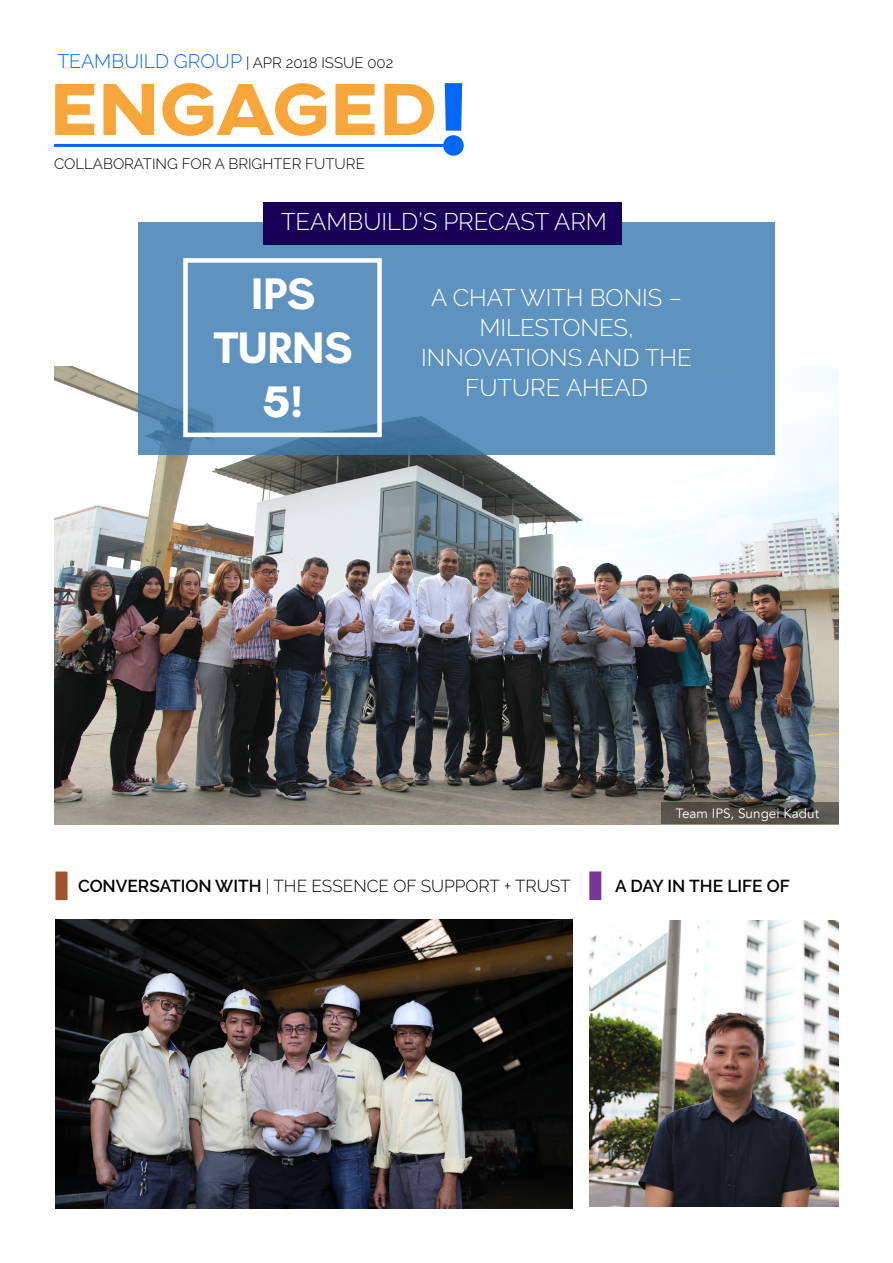
<style>
.page{position:relative;width:893px;height:1263px;background:#fff}
.page>*{position:absolute;margin:0;border:0;box-sizing:border-box;transform-origin:0 0}
.t1{font:800 105px "AXIS";color:#0367fb}
.t2{font:800 75px "AXIS";color:#f8a53a}
.t3{font:700 45px/54px "Industri";color:#fff;text-align:center}
.t4{font:300 24px/30px "Raleway";color:#fff;text-align:center}
.t5{font:300 17.25px "Raleway";color:#000}
.t6{font:600 17.25px "Raleway";color:#000}
.t7{font:300 15px "Raleway";color:#000}
.t8{font:13.5px "Avenir";color:#fff}
.s1{font-size:19.5px;color:#0367fb}
.s2{font-weight:600}
</style>
<div class="page">
<div style="left:56px;top:871px;width:12px;height:29px;background:#a0522d"></div>
<div style="left:589px;top:871px;width:12px;height:29px;background:#743799"></div>
<img style="left:56px;top:919px;width:517px;height:290px">
<hr style="left:54px;top:144px;width:402px;height:3px;background:#0367fb">
<img style="left:589px;top:920px;width:250px;height:286px">
<img style="left:54px;top:367px;width:785px;height:457px">
<svg style="left:662px;top:802px;width:177px;height:21px;background:#504c46"></svg>
<div style="left:138px;top:222px;width:636px;height:232px;background:#5f93bf"></div>
<div style="left:264px;top:202px;width:358px;height:43px;background:#180058"></div>
<div style="left:183px;top:258px;width:199px;height:179px;border:4px solid #fff"></div>
<p class="t7" style="left:57px;top:54px;width:338px"><span class="s1">TEAMBUILD GROUP</span> | APR 2018 ISSUE 002</p>
<h2 class="t2" style="left:50px;top:60px;width:389px">ENGAGED</h2>
<p class="t7" style="left:54px;top:154px;width:312px">COLLABORATING FOR A BRIGHTER FUTURE</p>
<h1 class="t1" style="left:438px;top:49px;width:32px">!</h1>
<p class="t4" style="left:281px;top:206px;width:327px">TEAMBUILD’S PRECAST ARM</p>
<h3 class="t3" style="left:214px;top:266px;width:140px">IPS<br>TURNS<br>5!</h3>
<p class="t4" style="left:421px;top:282px;width:272px">A CHAT WITH BONIS –<br>MILESTONES,<br>INNOVATIONS AND THE<br>FUTURE AHEAD</p>
<p class="t8" style="left:676px;top:805px;width:145px">Team IPS, Sungei Kadut</p>
<p class="t5" style="left:78px;top:876px;width:494px"><span class="s2">CONVERSATION WITH</span> | THE ESSENCE OF SUPPORT + TRUST</p>
<p class="t6" style="left:615px;top:876px;width:176px">A DAY IN THE LIFE OF</p>
</div>
